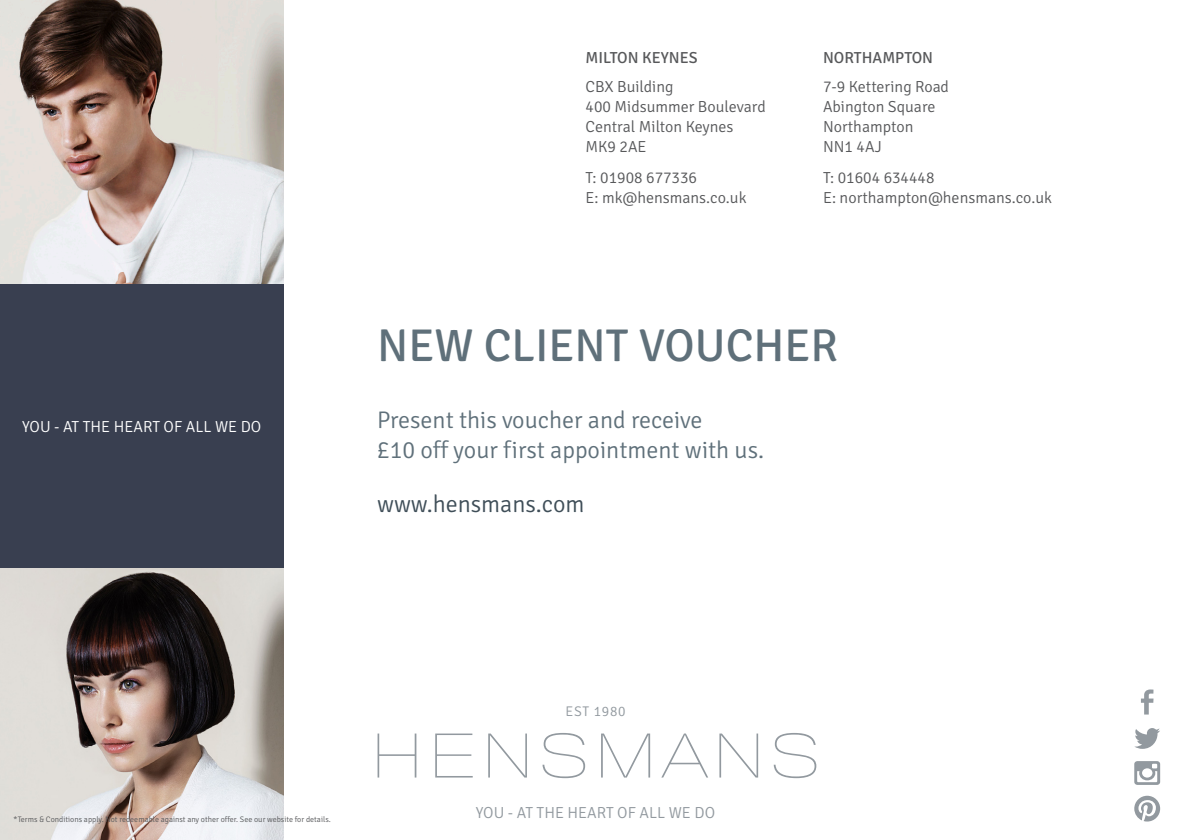
<style>
.page{position:relative;width:1191px;height:840px;background:#fff}
.page>*{position:absolute;margin:0;border:0;box-sizing:border-box;transform-origin:0 0}
.t1{font:100 56px "Titling Gothic FB Wide";letter-spacing:.05em;color:#92999f}
.t2{font:46px "Signika";color:#5f707a}
.t3{font:300 24px/30px "Signika";color:#5f707a}
.t4{font:300 24px "Signika";color:#3f4e58}
.t5{font:300 16px/20px "Signika";color:#57585a}
.t6{font:300 16px "Signika";color:#92999f}
.t7{font:16px "Signika";color:#57585a}
.t8{font:300 16px "Signika";color:#fff}
.t9{font:300 14px "Signika";letter-spacing:.05em;color:#92999f}
.t10{font:300 8px "Signika";color:#57585a}
</style>
<div class="page">
<img style="left:0;top:567px;width:283px;height:272px">
<svg style="left:1134px;top:728px;width:26px;height:20px"></svg>
<svg style="left:1134px;top:795px;width:26px;height:26px"></svg>
<svg style="left:1141px;top:689px;width:12px;height:25px"></svg>
<svg style="left:1134px;top:761px;width:26px;height:23px"></svg>
<img style="left:0;top:0;width:283px;height:283px">
<div style="left:0;top:283px;width:283px;height:284px;background:#393f50"></div>
<p class="t8" style="left:22px;top:418px;width:241px">YOU - AT THE HEART OF ALL WE DO</p>
<p class="t7" style="left:585px;top:49px;width:114px">MILTON KEYNES</p>
<p class="t7" style="left:823px;top:49px;width:112px">NORTHAMPTON</p>
<p class="t5" style="left:585px;top:76px;width:182px">CBX Building<br>400 Midsummer Boulevard<br>Central Milton Keynes<br>MK9 2AE</p>
<p class="t5" style="left:585px;top:168px;width:162px">T: 01908 677336<br>E: mk@hensmans.co.uk</p>
<p class="t5" style="left:823px;top:76px;width:127px">7-9 Kettering Road<br>Abington Square<br>Northampton<br>NN1 4AJ</p>
<p class="t5" style="left:823px;top:168px;width:113px">T: 01604 634448</p>
<p class="t5" style="left:823px;top:188px;width:230px">E: northampton@hensmans.co.uk</p>
<p class="t2" style="left:377px;top:319px;width:462px">NEW CLIENT VOUCHER</p>
<p class="t3" style="left:377px;top:405px;width:388px">Present this voucher and receive<br>£10 off your first appointment with us.</p>
<p class="t4" style="left:377px;top:490px;width:209px">www.hensmans.com</p>
<p class="t10" style="left:14px;top:814px;width:319px">*Terms &amp; Conditions apply. Not redeemable against any other offer. See our website for details.</p>
<p class="t9" style="left:565px;top:702px;width:62px">EST 1980</p>
<p class="t1" style="left:369px;top:721px;width:453px">HENSMANS</p>
<p class="t6" style="left:476px;top:803px;width:241px">YOU - AT THE HEART OF ALL WE DO</p>
</div>
